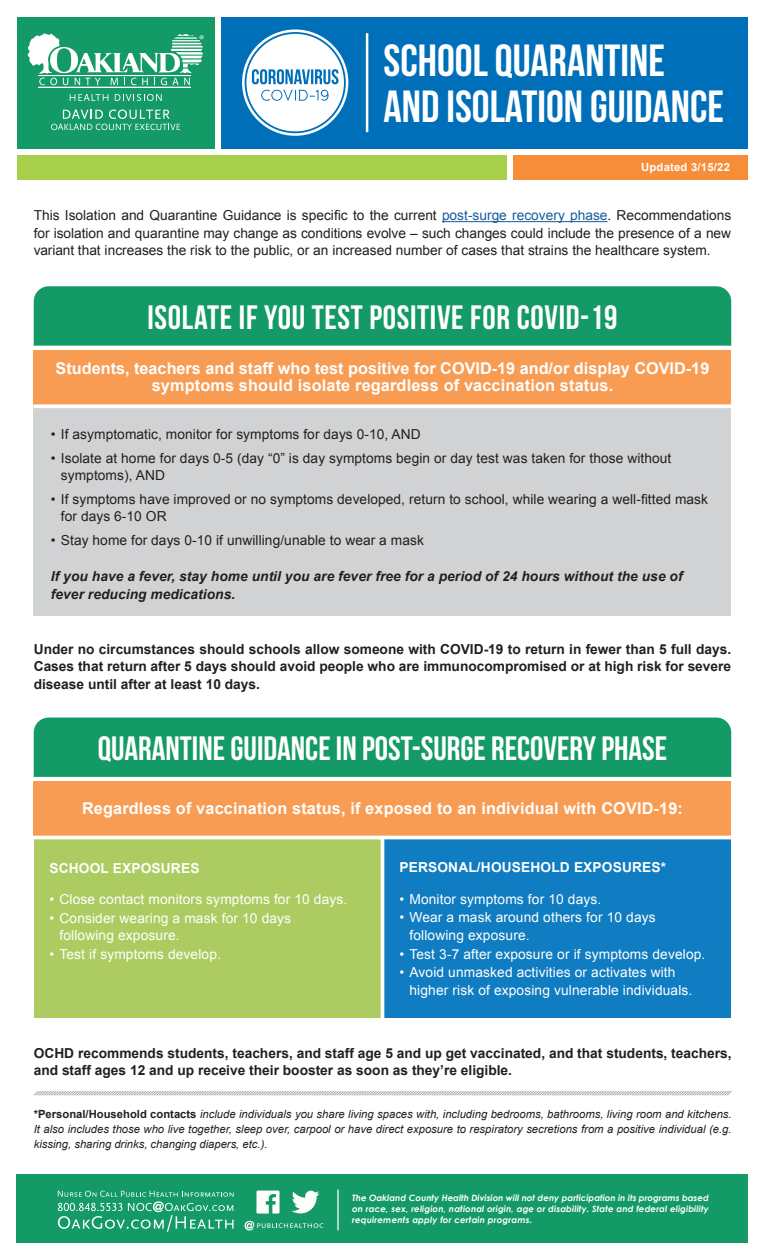
<style>
.page{position:relative;width:765px;height:1260px;background:#fff}
.page>*{position:absolute;margin:0;border:0;box-sizing:border-box;transform-origin:0 0}
.t1{font:45px "Bebas Neue";color:#fff}
.t2{font:33.75px "Bebas Neue";color:#fff}
.t3{font:33.75px "Bebas Neue";letter-spacing:.02em;color:#fff}
.t4{font:700 16.25px/17.5px "Arial";letter-spacing:.01em;color:#fff;text-align:center}
.t5{font:13.75px/17.5px "Arial";letter-spacing:.005em;color:#231f20;text-align:justify}
.t6{font:700 13.75px/17.5px "Arial";color:#231f20;text-align:justify}
.t7{font:13.75px "Arial";letter-spacing:.01em;color:#fff}
.t8{font:italic 700 13.75px/17.5px "Arial";letter-spacing:.005em;color:#231f20}
.t9{font:700 13.75px "Arial";letter-spacing:.01em;color:#fff}
.t10{font:italic 11.25px/15px "Arial";color:#231f20;text-align:justify}
.t11{font:700 11.25px "Arial";letter-spacing:.02em;color:#fff}
.t12{font:italic 700 8.75px/11.2px "Century Gothic";letter-spacing:.02em;color:#fff;text-align:justify}
.s1{color:#175d9e}
.s2{font-weight:700;font-style:normal}
</style>
<div class="page">
<div style="left:34px;top:838px;width:348px;height:180px;background:#accc61"></div>
<div style="left:382px;top:838px;width:349px;height:180px;background:#107cc1"></div>
<hr style="left:381px;top:838px;width:3px;height:182px;background:#fff">
<div style="left:221px;top:17px;width:527px;height:131px;background:#006fba"></div>
<div style="left:17px;top:17px;width:197px;height:131px;background:#139a67"></div>
<div style="left:514px;top:156px;width:234px;height:24px;background:#f68d38"></div>
<div style="left:17px;top:156px;width:490px;height:24px;background:#a7cf4a"></div>
<hr style="left:39px;top:87px;width:152px;height:1px;background:#fff">
<svg style="left:28px;top:34px;width:176px;height:51px"></svg>
<svg style="left:70px;top:94px;width:38px;height:7px"></svg>
<svg style="left:115px;top:94px;width:47px;height:7px"></svg>
<svg style="left:51px;top:109px;width:129px;height:21px"></svg>
<hr style="left:366px;top:33px;width:2px;height:99px;background:#fff">
<svg style="left:242px;top:29px;width:106px;height:107px"></svg>
<hr style="left:442px;top:221px;width:166px;height:1px;background:#175d9e">
<div style="left:34px;top:350px;width:697px;height:55px;background:#f89c54"></div>
<div style="left:34px;top:781px;width:697px;height:55px;background:#f89c54"></div>
<div style="left:34px;top:286px;width:697px;height:60px;background:#139a67"></div>
<div style="left:34px;top:718px;width:697px;height:59px;background:#139a67"></div>
<div style="left:34px;top:406px;width:697px;height:210px;background:#d1d2d4"></div>
<svg style="left:34px;top:404px;width:697px;height:4px;fill:#fff"></svg>
<hr style="left:34px;top:836px;width:697px;height:3px;background:#fff">
<div style="left:17px;top:1174px;width:731px;height:69px;background:#139a67"></div>
<hr style="left:337px;top:1190px;width:2px;height:40px;background:#fff">
<svg style="left:256px;top:1191px;width:24px;height:23px"></svg>
<svg style="left:292px;top:1191px;width:28px;height:22px"></svg>
<svg style="left:58px;top:1191px;width:176px;height:41px"></svg>
<svg style="left:245px;top:1221px;width:78px;height:10px"></svg>
<svg style="left:34px;top:1091px;width:698px;height:5px;background:#d4d5d7"></svg>
<p class="t1" style="left:384px;top:36px;width:283px">SCHOOL QUARANTINE</p>
<p class="t1" style="left:384px;top:82px;width:342px">AND ISOLATION GUIDANCE</p>
<p class="t11" style="left:641px;top:159px;width:90px">Updated 3/15/22</p>
<h2 class="t5" style="left:34px;top:207px;width:699px">This Isolation and Quarantine Guidance is specific to the current <span class="s1">post-surge recovery phase</span>. Recommendations for isolation and quarantine may change as conditions evolve – such changes could include the presence of a new variant that increases the risk to the public, or an increased number of cases that strains the healthcare system.</h2>
<p class="t3" style="left:148px;top:299px;width:471px">ISOLATE IF YOU TEST POSITIVE FOR COVID-19</p>
<p class="t4" style="left:56px;top:360px;width:655px">Students, teachers and staff who test positive for COVID-19 and/or display COVID-19 symptoms should isolate regardless of vaccination status.</p>
<h2 class="t5" style="left:51px;top:426px;width:371px">• If asymptomatic, monitor for symptoms for days 0-10, AND</h2>
<h2 class="t5" style="left:51px;top:449px;width:622px">• Isolate at home for days 0-5 (day “0” is day symptoms begin or day test was taken for those without</h2>
<h2 class="t5" style="left:61px;top:467px;width:106px">symptoms), AND</h2>
<h2 class="t5" style="left:61px;top:491px;width:649px;text-indent:-10px">• If symptoms have improved or no symptoms developed, return to school, while wearing a well-fitted mask for days 6-10 OR</h2>
<h2 class="t5" style="left:51px;top:532px;width:375px">• Stay home for days 0-10 if unwilling/unable to wear a mask</h2>
<h2 class="t8" style="left:51px;top:568px;width:633px">If you have a fever, stay home until you are fever free for a period of 24 hours without the use of fever reducing medications.</h2>
<h2 class="t6" style="left:34px;top:641px;width:699px">Under no circumstances should schools allow someone with COVID-19 to return in fewer than 5 full days.<br>Cases that return after 5 days should avoid people who are immunocompromised or at high risk for severe disease until after at least 10 days.</h2>
<p class="t2" style="left:98px;top:730px;width:571px">QUARANTINE GUIDANCE IN POST-SURGE RECOVERY PHASE</p>
<p class="t4" style="left:82px;top:800px;width:602px">Regardless of vaccination status, if exposed to an individual with COVID-19:</p>
<p class="t9" style="left:49px;top:859px;width:152px">SCHOOL EXPOSURES</p>
<p class="t7" style="left:49px;top:890px;width:299px">• Close contact monitors symptoms for 10 days.</p>
<p class="t7" style="left:49px;top:909px;width:243px">• Consider wearing a mask for 10 days</p>
<p class="t7" style="left:59px;top:926px;width:122px">following exposure.</p>
<p class="t7" style="left:49px;top:945px;width:173px">• Test if symptoms develop.</p>
<p class="t9" style="left:400px;top:858px;width:268px">PERSONAL/HOUSEHOLD EXPOSURES*</p>
<p class="t7" style="left:400px;top:890px;width:203px">• Monitor symptoms for 10 days.</p>
<p class="t7" style="left:400px;top:908px;width:258px">• Wear a mask around others for 10 days</p>
<p class="t7" style="left:409px;top:926px;width:122px">following exposure.</p>
<p class="t7" style="left:400px;top:945px;width:307px">• Test 3-7 after exposure or if symptoms develop.</p>
<p class="t7" style="left:400px;top:963px;width:278px">• Avoid unmasked activities or activates with</p>
<p class="t7" style="left:409px;top:981px;width:284px">higher risk of exposing vulnerable individuals.</p>
<h2 class="t6" style="left:34px;top:1045px;width:699px">OCHD recommends students, teachers, and staff age 5 and up get vaccinated, and that students, teachers, and staff ages 12 and up receive their booster as soon as they’re eligible.</h2>
<h2 class="t10" style="left:34px;top:1107px;width:699px"><span class="s2">*Personal/Household contacts</span> include individuals you share living spaces with, including bedrooms, bathrooms, living room and kitchens.<br>It also includes those who live together, sleep over, carpool or have direct exposure to respiratory secretions from a positive individual (e.g. kissing, sharing drinks, changing diapers, etc.).</h2>
<p class="t12" style="left:352px;top:1192px;width:358px">The Oakland County Health Division will not deny participation in its programs based on race, sex, religion, national origin, age or disability. State and federal eligibility requirements apply for certain programs.</p>
</div>
